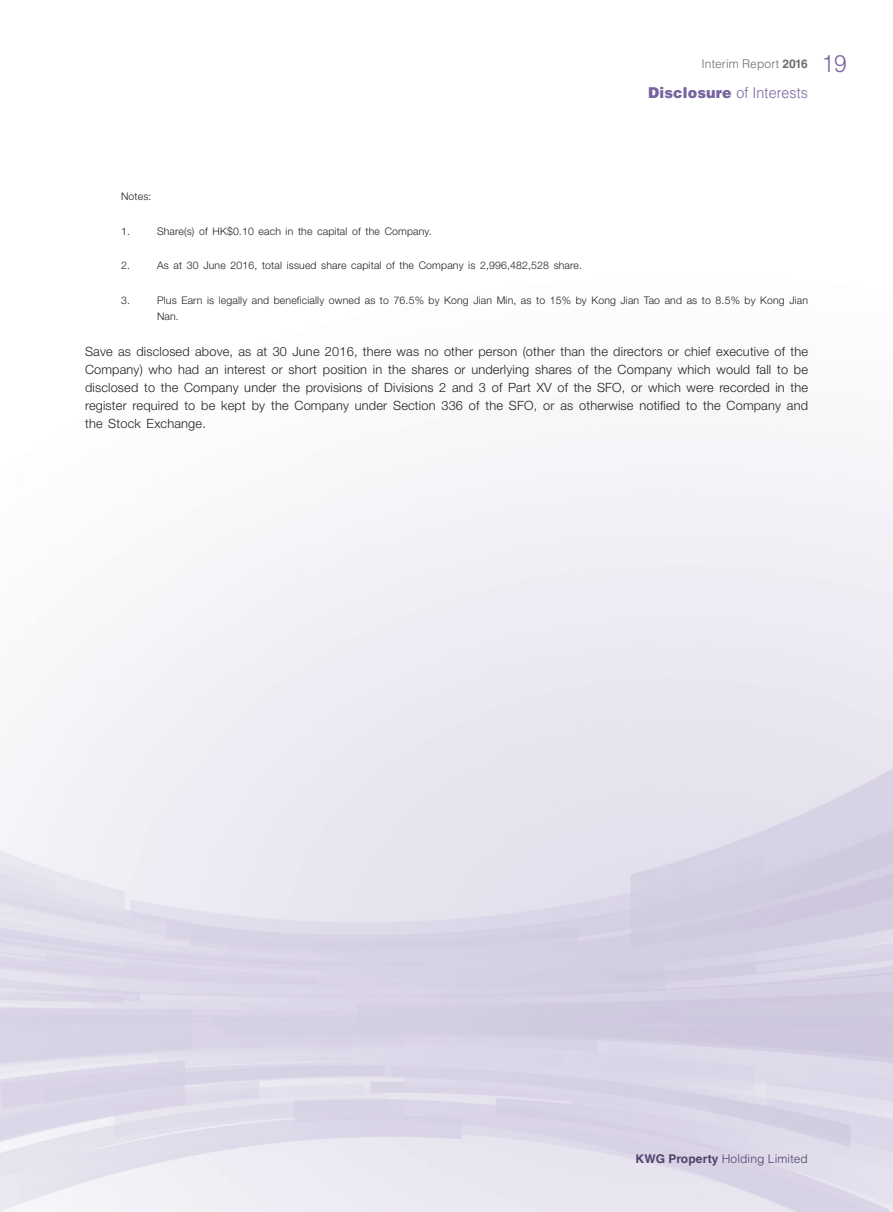
<style>
.page{position:relative;width:893px;height:1212px;background:#fff}
.page>*{position:absolute;margin:0;border:0;box-sizing:border-box;transform-origin:0 0}
.t1{font:300 15px "Helvetica LT Std";letter-spacing:.01em;color:#7764a0;scale:.95 1}
._11_P0{font:300 12.75px/18px "Helvetica Neue LT Std";letter-spacing:.015em;color:#231f20;text-align:justify}
.t2{font:300 12px "Helvetica LT Std";letter-spacing:.01em;color:#4f416d}
.t3{font:300 12px "Helvetica LT Std";letter-spacing:.01em;color:#6c6d70}
._22____IN2__Note{font:300 10.5px/16.5px "Helvetica Neue LT Std";letter-spacing:.015em;color:#231f20}
._26___P2__Note{font:300 10.5px "Helvetica Neue LT Std";letter-spacing:.015em;color:#231f20}
.s1{font-weight:700}
.s2{font-size:24px;color:#7764a0}
.s3{font-weight:900}
</style>
<div class="page">
<p class="t3" style="left:701px;top:56px;width:147px">Interim Report <span class="s1">2016</span> <span class="s2">19</span></p>
<p class="t1" style="left:648px;top:83px;width:170px"><span class="s3">Disclosure</span> of Interests</p>
<p class="_26___P2__Note" style="left:121px;top:190px;width:32px">Notes:</p>
<p class="_22____IN2__Note" style="left:121px;top:222px;width:10px">1.</p>
<p class="_22____IN2__Note" style="left:157px;top:222px;width:276px">Share(s) of HK$0.10 each in the capital of the Company.</p>
<p class="_22____IN2__Note" style="left:121px;top:257px;width:10px">2.</p>
<p class="_22____IN2__Note" style="left:157px;top:257px;width:426px">As at 30 June 2016, total issued share capital of the Company is 2,996,482,528 share.</p>
<p class="_22____IN2__Note" style="left:121px;top:291px;width:10px">3.</p>
<p class="_22____IN2__Note" style="left:157px;top:291px;width:652px">Plus Earn is legally and beneficially owned as to 76.5% by Kong Jian Min, as to 15% by Kong Jian Tao and as to 8.5% by Kong Jian<br>Nan.</p>
<p class="_11_P0" style="left:85px;top:342px;width:725px">Save as disclosed above, as at 30 June 2016, there was no other person (other than the directors or chief executive of the Company) who had an interest or short position in the shares or underlying shares of the Company which would fall to be disclosed to the Company under the provisions of Divisions 2 and 3 of Part XV of the SFO, or which were recorded in the register required to be kept by the Company under Section 336 of the SFO, or as otherwise notified to the Company and the Stock Exchange.</p>
<p class="t2" style="left:636px;top:1151px;width:174px"><span class="s1">KWG Property</span> Holding Limited</p>
</div>
